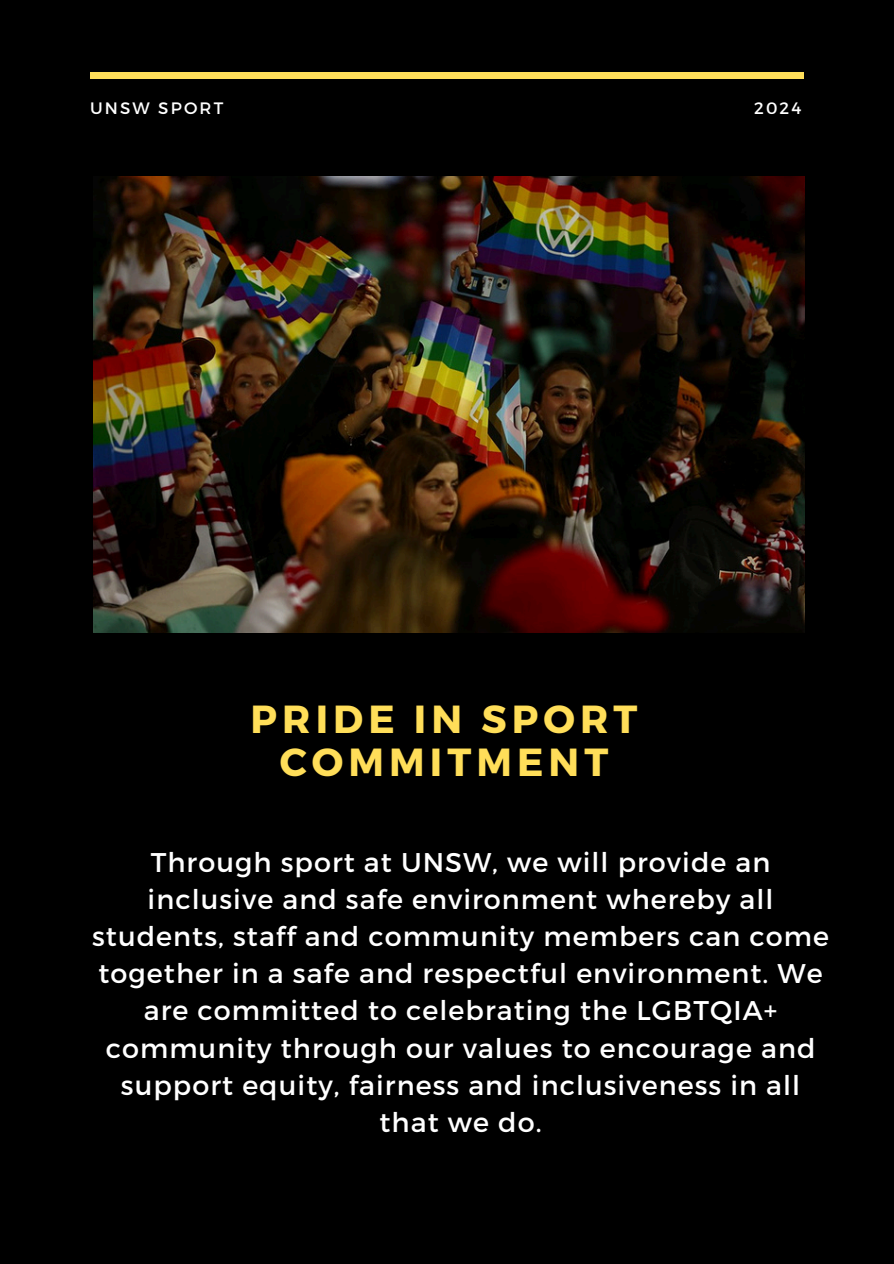
<style>
.page{position:relative;width:894px;height:1264px;background:#fff}
.page>*{position:absolute;margin:0;border:0;box-sizing:border-box;transform-origin:0 0}
.t1{font:700 39.15px/42.8px "Montserrat";letter-spacing:.13em;color:#ffde59;text-align:center}
.t2{font:27px/37.2px "Montserrat";letter-spacing:.04em;color:#fff;text-align:center}
.t3{font:16.5px "Montserrat";letter-spacing:.13em;color:#fff}
</style>
<div class="page">
<div style="left:0;top:0;width:893px;height:1263px;background:#000"></div>
<div style="left:90px;top:72px;width:713px;height:6px;background:#ffde59"></div>
<img style="left:93px;top:176px;width:710px;height:456px">
<h2 class="t3" style="left:90px;top:97px;width:135px">UNSW SPORT</h2>
<h1 class="t3" style="left:753px;top:97px;width:49px">2024</h1>
<p class="t1" style="left:250px;top:695px;width:388px">PRIDE IN SPORT<br>COMMITMENT</p>
<p class="t2" style="left:92px;top:842px;width:738px">Through sport at UNSW, we will provide an inclusive and safe environment whereby all students, staff and community members can come together in a safe and respectful environment. We are committed to celebrating the LGBTQIA+ community through our values to encourage and support equity, fairness and inclusiveness in all that we do.</p>
</div>
